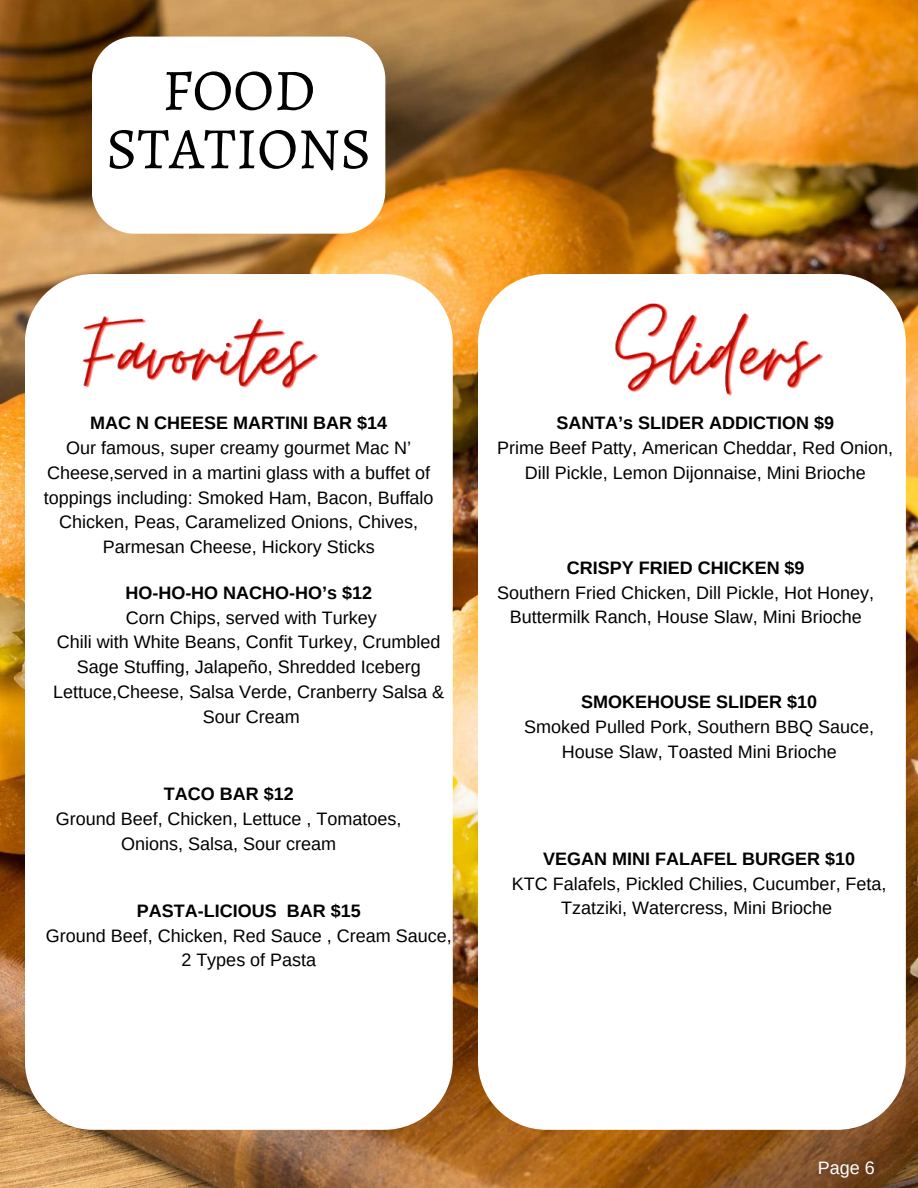
<style>
.page{position:relative;width:918px;height:1188px;background:#fff}
.page>*{position:absolute;margin:0;border:0;box-sizing:border-box;transform-origin:0 0}
.t1{font:58.8px/58.5px "Alegreya SC";color:#000;text-align:center}
.t2{font:18px/24.8px "Arimo";color:#000;text-align:center}
.t3{font:700 18px "Arimo";color:#000}
.t4{font:18px "Arimo";color:#fff}
</style>
<div class="page">
<img style="left:0;top:0;width:918px;height:1188px">
<svg style="left:92px;top:37px;width:293px;height:197px"></svg>
<div style="left:25px;top:274px;width:428px;height:856px;background:#fff;border-radius:68px"></div>
<div style="left:478px;top:274px;width:428px;height:856px;background:#fff;border-radius:68px"></div>
<img style="left:82px;top:316px;width:237px;height:73px">
<img style="left:615px;top:303px;width:209px;height:93px">
<h1 class="t1" style="left:106px;top:61px;width:267px">FOOD<br>STATIONS</h1>
<p class="t3" style="left:90px;top:413px;width:298px">MAC N CHEESE MARTINI BAR $14</p>
<p class="t2" style="left:44px;top:435px;width:391px">Our famous, super creamy gourmet Mac N’ Cheese,served in a martini glass with a buffet of toppings including: Smoked Ham, Bacon, Buffalo Chicken, Peas, Caramelized Onions, Chives, Parmesan Cheese, Hickory Sticks</p>
<p class="t3" style="left:125px;top:583px;width:248px">HO-HO-HO NACHO-HO’s $12</p>
<p class="t2" style="left:53px;top:605px;width:392px">Corn Chips, served with Turkey<br>Chili with White Beans, Confit Turkey, Crumbled Sage Stuffing, Jalapeño, Shredded Iceberg Lettuce,Cheese, Salsa Verde, Cranberry Salsa &amp; Sour Cream</p>
<p class="t3" style="left:164px;top:784px;width:131px">TACO BAR $12</p>
<p class="t2" style="left:56px;top:806px;width:347px">Ground Beef, Chicken, Lettuce , Tomatoes,<br>Onions, Salsa, Sour cream</p>
<p class="t3" style="left:556px;top:413px;width:279px">SANTA’s SLIDER ADDICTION $9</p>
<p class="t2" style="left:497px;top:435px;width:397px">Prime Beef Patty, American Cheddar, Red Onion,<br>Dill Pickle, Lemon Dijonnaise, Mini Brioche</p>
<p class="t3" style="left:567px;top:557px;width:239px">CRISPY FRIED CHICKEN $9</p>
<p class="t2" style="left:497px;top:580px;width:378px">Southern Fried Chicken, Dill Pickle, Hot Honey,<br>Buttermilk Ranch, House Slaw, Mini Brioche</p>
<p class="t3" style="left:581px;top:692px;width:237px">SMOKEHOUSE SLIDER $10</p>
<p class="t2" style="left:524px;top:715px;width:351px">Smoked Pulled Pork, Southern BBQ Sauce,<br>House Slaw, Toasted Mini Brioche</p>
<p class="t3" style="left:543px;top:848px;width:313px">VEGAN MINI FALAFEL BURGER $10</p>
<p class="t2" style="left:512px;top:871px;width:376px">KTC Falafels, Pickled Chilies, Cucumber, Feta,</p>
<p class="t3" style="left:137px;top:901px;width:225px">PASTA-LICIOUS BAR $15</p>
<p class="t2" style="left:561px;top:896px;width:272px">Tzatziki, Watercress, Mini Brioche</p>
<p class="t2" style="left:46px;top:923px;width:407px">Ground Beef, Chicken, Red Sauce , Cream Sauce,<br>2 Types of Pasta</p>
<p class="t4" style="left:818px;top:1157px;width:59px">Page 6</p>
</div>
